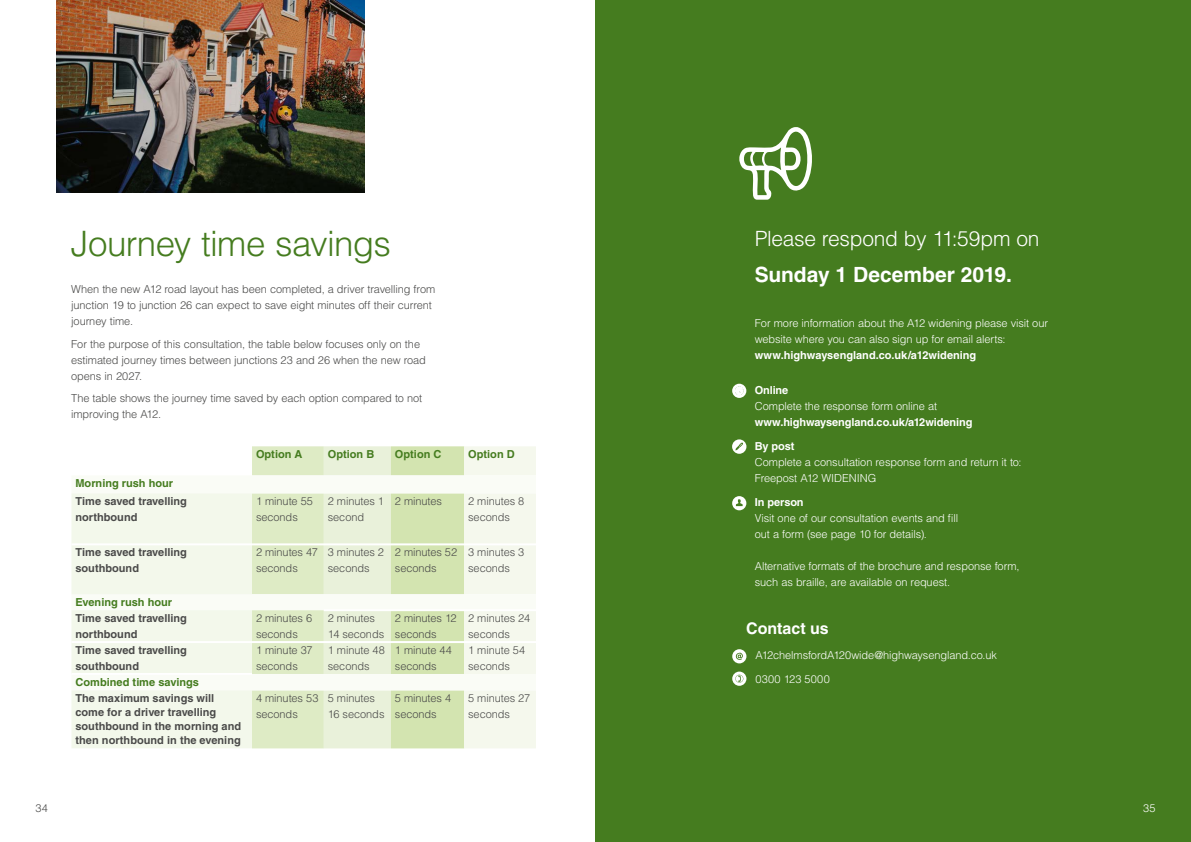
<style>
.page{position:relative;width:1191px;height:842px;background:#fff}
.page>*{position:absolute;margin:0;border:0;box-sizing:border-box;transform-origin:0 0}
.t1{font:300 35px "Helvetica LT Std";letter-spacing:-.02em;color:#457c1f}
.t2{font:300 21px "Helvetica LT Std";letter-spacing:-.015em;color:#fff}
.t3{font:700 21px "Helvetica LT Std";color:#fff}
.t4{font:700 16px "Helvetica LT Std";letter-spacing:-.005em;color:#fff}
.t5{font:300 11px/16px "Helvetica LT Std";letter-spacing:-.005em;color:#4a4a49}
.t6{font:300 11px/16px "Helvetica LT Std";letter-spacing:-.01em;color:#fff}
.t7{font:700 11px/16px "Helvetica LT Std";color:#4a4a49}
.t8{font:700 11px/24px "Helvetica LT Std";letter-spacing:-.005em;color:#fff}
.t9{font:700 11px "Helvetica LT Std";color:#457c1f}
.t10{font:300 11px "Helvetica LT Std";letter-spacing:.015em;color:#fff}
</style>
<div class="page">
<div style="left:595px;top:0;width:596px;height:842px;background:#457c1f"></div>
<svg style="left:739px;top:127px;width:73px;height:73px"></svg>
<svg style="left:732px;top:649px;width:14px;height:14px"></svg>
<svg style="left:732px;top:672px;width:14px;height:14px"></svg>
<svg style="left:735px;top:675px;width:8px;height:8px"></svg>
<svg style="left:732px;top:384px;width:14px;height:14px"></svg>
<div style="left:732px;top:439px;width:14px;height:15px;background:#fff;border-radius:50%"></div>
<svg style="left:735px;top:443px;width:8px;height:8px"></svg>
<svg style="left:732px;top:496px;width:14px;height:14px"></svg>
<img style="left:57px;top:0;width:308px;height:193px">
<svg style="left:252px;top:446px;width:284px;height:302px"></svg>
<svg style="left:252px;top:475px;width:284px;height:215px"></svg>
<svg style="left:71px;top:493px;width:181px;height:255px;fill:#f3f8eb"></svg>
<hr style="left:324px;top:543px;width:67px;height:2px;background:#fff">
<hr style="left:391px;top:543px;width:73px;height:2px;background:#fff">
<hr style="left:464px;top:543px;width:72px;height:2px;background:#fff">
<hr style="left:324px;top:609px;width:67px;height:2px;background:#fff">
<hr style="left:391px;top:609px;width:73px;height:2px;background:#fff">
<hr style="left:464px;top:609px;width:72px;height:2px;background:#fff">
<hr style="left:324px;top:641px;width:67px;height:2px;background:#fff">
<hr style="left:391px;top:641px;width:73px;height:2px;background:#fff">
<hr style="left:464px;top:641px;width:72px;height:2px;background:#fff">
<hr style="left:252px;top:543px;width:72px;height:2px;background:#fff">
<hr style="left:252px;top:641px;width:72px;height:2px;background:#fff">
<hr style="left:71px;top:543px;width:181px;height:2px;background:#fff">
<hr style="left:71px;top:641px;width:181px;height:2px;background:#fff">
<hr style="left:71px;top:673px;width:181px;height:2px;background:#fff">
<h1 class="t1" style="left:71px;top:221px;width:321px">Journey time savings</h1>
<p class="t5" style="left:71px;top:281px;width:366px">When the new A12 road layout has been completed, a driver travelling from junction 19 to junction 26 can expect to save eight minutes off their current journey time.</p>
<p class="t5" style="left:71px;top:336px;width:356px">For the purpose of this consultation, the table below focuses only on the estimated journey times between junctions 23 and 26 when the new road opens in 2027.</p>
<p class="t5" style="left:71px;top:390px;width:352px">The table shows the journey time saved by each option compared to not improving the A12.</p>
<p class="t9" style="left:256px;top:448px;width:48px">Option A</p>
<p class="t9" style="left:328px;top:448px;width:48px">Option B</p>
<p class="t9" style="left:395px;top:448px;width:48px">Option C</p>
<p class="t9" style="left:468px;top:448px;width:48px">Option D</p>
<p class="t9" style="left:75px;top:477px;width:99px">Morning rush hour</p>
<p class="t7" style="left:75px;top:493px;width:113px">Time saved travelling northbound</p>
<p class="t5" style="left:256px;top:493px;width:59px">1 minute 55 seconds</p>
<p class="t5" style="left:328px;top:493px;width:58px">2 minutes 1 second</p>
<p class="t5" style="left:395px;top:493px;width:49px">2 minutes</p>
<p class="t5" style="left:468px;top:493px;width:58px">2 minutes 8 seconds</p>
<p class="t7" style="left:75px;top:544px;width:113px">Time saved travelling southbound</p>
<p class="t5" style="left:256px;top:544px;width:63px">2 minutes 47 seconds</p>
<p class="t5" style="left:328px;top:544px;width:58px">3 minutes 2 seconds</p>
<p class="t5" style="left:395px;top:544px;width:64px">2 minutes 52 seconds</p>
<p class="t5" style="left:468px;top:544px;width:58px">3 minutes 3 seconds</p>
<p class="t9" style="left:75px;top:596px;width:98px">Evening rush hour</p>
<p class="t7" style="left:75px;top:610px;width:113px">Time saved travelling northbound</p>
<p class="t5" style="left:256px;top:610px;width:58px">2 minutes 6 seconds</p>
<p class="t5" style="left:328px;top:610px;width:58px">2 minutes<br>14 seconds</p>
<p class="t5" style="left:395px;top:610px;width:63px">2 minutes 12 seconds</p>
<p class="t5" style="left:468px;top:610px;width:63px">2 minutes 24 seconds</p>
<p class="t7" style="left:75px;top:642px;width:113px">Time saved travelling southbound</p>
<p class="t5" style="left:256px;top:642px;width:58px">1 minute 37 seconds</p>
<p class="t5" style="left:328px;top:642px;width:59px">1 minute 48 seconds</p>
<p class="t5" style="left:395px;top:642px;width:59px">1 minute 44 seconds</p>
<p class="t5" style="left:468px;top:642px;width:59px">1 minute 54 seconds</p>
<p class="t9" style="left:75px;top:675px;width:125px">Combined time savings</p>
<p class="t7" style="left:75px;top:691px;width:167px;line-height:14px">The maximum savings will come for a driver travelling southbound in the morning and then northbound in the evening</p>
<p class="t5" style="left:256px;top:690px;width:64px">4 minutes 53 seconds</p>
<p class="t5" style="left:328px;top:690px;width:58px">5 minutes<br>16 seconds</p>
<p class="t5" style="left:395px;top:690px;width:58px">5 minutes 4 seconds</p>
<p class="t5" style="left:468px;top:690px;width:64px">5 minutes 27 seconds</p>
<h2 class="t2" style="left:754px;top:225px;width:286px">Please respond by 11:59pm on</h2>
<h2 class="t3" style="left:754px;top:262px;width:259px">Sunday 1 December 2019.</h2>
<p class="t6" style="left:754px;top:315px;width:295px">For more information about the A12 widening please visit our website where you can also sign up for email alerts:</p>
<p class="t8" style="left:754px;top:343px;width:223px">www.highwaysengland.co.uk/a12widening</p>
<p class="t8" style="left:754px;top:378px;width:35px">Online</p>
<p class="t6" style="left:754px;top:398px;width:184px">Complete the response form online at</p>
<p class="t8" style="left:754px;top:410px;width:219px">www.highwaysengland.co.uk/a12widening<br>By post</p>
<p class="t6" style="left:754px;top:454px;width:268px">Complete a consultation response form and return it to:<br>Freepost A12 WIDENING</p>
<p class="t8" style="left:754px;top:490px;width:50px">In person</p>
<p class="t6" style="left:754px;top:510px;width:205px">Visit one of our consultation events and fill out a form (see page 10 for details).</p>
<p class="t6" style="left:754px;top:558px;width:266px">Alternative formats of the brochure and response form, such as braille, are available on request.</p>
<h3 class="t4" style="left:746px;top:619px;width:84px">Contact us</h3>
<p class="t6" style="left:755px;top:647px;width:243px">A12chelmsfordA120wide@highwaysengland.co.uk</p>
<p class="t10" style="left:755px;top:672px;width:76px">0300 123 5000</p>
<p class="t5" style="left:35px;top:800px;width:14px">34</p>
<p class="t6" style="left:1143px;top:800px;width:14px">35</p>
</div>
